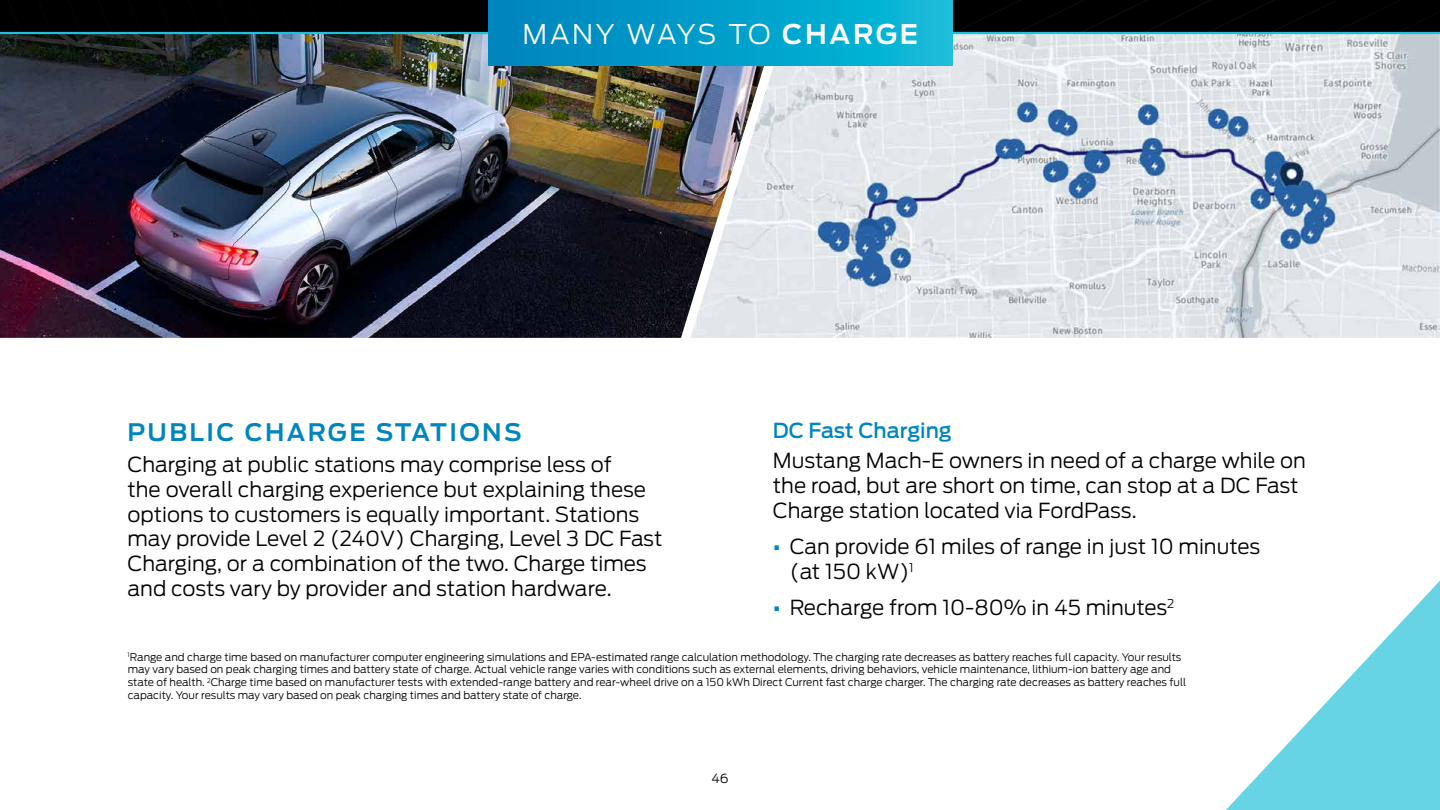
<style>
.page{position:relative;width:1440px;height:810px;background:#fff}
.page>*{position:absolute;margin:0;border:0;box-sizing:border-box;transform-origin:0 0}
.t1{font:300 27px "Ford Antenna";letter-spacing:.065em;color:#fff}
.t2{font:600 24px "Ford Antenna";letter-spacing:.1em;color:#0085be}
.t3{font:300 20.62px/24.8px "Ford Antenna";color:#000}
.t4{font:500 20.62px "Ford Antenna";color:#0085be}
.t5{font:300 12.67px "Ford Antenna";color:#000}
.t6{font:300 10.5px/12.6px "Ford Antenna";color:#000}
.s1{font-weight:600}
.s2{font-weight:700;color:#0085be}
</style>
<div class="page">
<img style="left:0;top:34px;width:691px;height:304px">
<img style="left:691px;top:34px;width:749px;height:304px">
<div style="left:0;top:0;width:1440px;height:32px;background:#000"></div>
<hr style="left:0;top:32px;width:1440px;height:2px;background:#1fc0db">
<svg style="left:488px;top:0;width:464px;height:66px;background:#029fca"></svg>
<svg style="left:1226px;top:580px;width:214px;height:230px"></svg>
<h1 class="t1" style="left:523px;top:11px;width:397px">MANY WAYS TO <span class="s1">CHARGE</span></h1>
<h2 class="t2" style="left:128px;top:411px;width:396px">PUBLIC CHARGE STATIONS</h2>
<p class="t3" style="left:128px;top:450px;width:536px">Charging at public stations may comprise less of<br>the overall charging experience but explaining these options to customers is equally important. Stations may provide Level 2 (240V) Charging, Level 3 DC Fast Charging, or a combination of the two. Charge times and costs vary by provider and station hardware.</p>
<h3 class="t4" style="left:773px;top:412px;width:180px">DC Fast Charging</h3>
<h3 class="t3" style="left:773px;top:446px;width:535px">Mustang Mach-E owners in need of a charge while on the road, but are short on time, can stop at a DC Fast<br>Charge station located via FordPass.</h3>
<h3 class="t3" style="left:790px;top:532px;width:472px;text-indent:-17px"><span class="s2">•</span> Can provide 61 miles of range in just 10 minutes (at 150 kW)<sup>1</sup></h3>
<h3 class="t3" style="left:773px;top:592px;width:403px"><span class="s2">•</span> Recharge from 10-80% in 45 minutes<sup>2</sup></h3>
<p class="t6" style="left:128px;top:650px;width:1060px"><sup>1</sup>Range and charge time based on manufacturer computer engineering simulations and EPA-estimated range calculation methodology. The charging rate decreases as battery reaches full capacity. Your results may vary based on peak charging times and battery state of charge. Actual vehicle range varies with conditions such as external elements, driving behaviors, vehicle maintenance, lithium-ion battery age and state of health. <sup>2</sup>Charge time based on manufacturer tests with extended-range battery and rear-wheel drive on a 150 kWh Direct Current fast charge charger. The charging rate decreases as battery reaches full capacity. Your results may vary based on peak charging times and battery state of charge.</p>
<p class="t5" style="left:711px;top:768px;width:19px">46</p>
</div>
